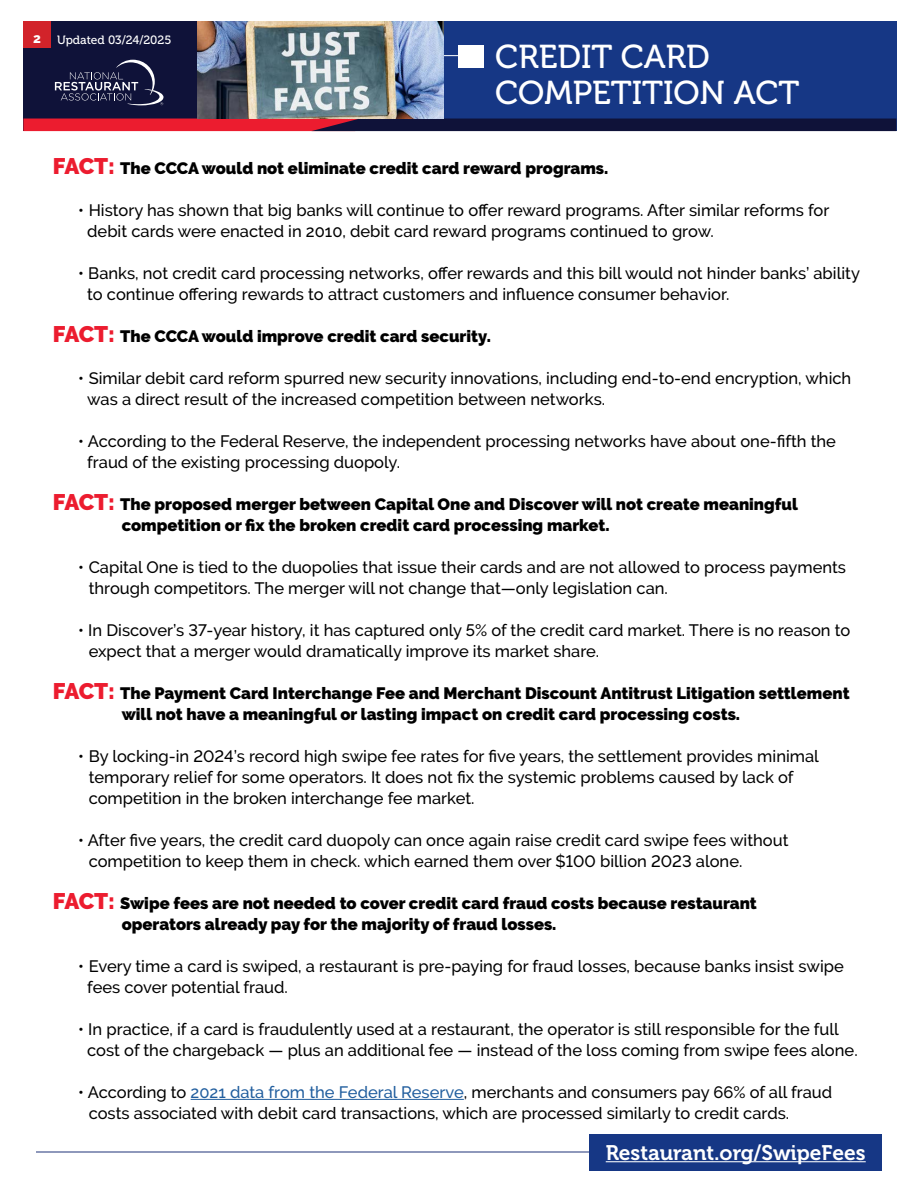
<style>
.page{position:relative;width:918px;height:1188px;background:#fff}
.page>*{position:absolute;margin:0;border:0;box-sizing:border-box;transform-origin:0 0}
.t1{font:33px/36px "Museo 500";color:#fff}
.t2{font:21px "Museo 700";color:#fff}
.t3{font:500 16.5px/21px "Raleway";color:#000}
.t4{font:900 16.5px/21px "Raleway";color:#000}
.t5{font:800 13.5px "Raleway";color:#fff}
.t6{font:12px "Museo 500";color:#fff}
.s1{font-size:22.5px;color:#ec1c2f}
.s2{color:#215e9e}
</style>
<div class="page">
<div style="left:23px;top:22px;width:234px;height:109px;background:#0f1239"></div>
<div style="left:442px;top:22px;width:454px;height:109px;background:#163785"></div>
<svg style="left:23px;top:119px;width:873px;height:12px;background:#5d1535"></svg>
<svg style="left:55px;top:60px;width:108px;height:45px"></svg>
<div style="left:23px;top:22px;width:28px;height:26px;background:#d2232a"></div>
<div style="left:458px;top:45px;width:26px;height:23px;background:#fff"></div>
<hr style="left:398px;top:55px;width:74px;height:1px;background:#fff">
<img style="left:197px;top:22px;width:247px;height:97px">
<hr style="left:191px;top:1099px;width:273px;height:1px;background:#215e9e">
<hr style="left:36px;top:1152px;width:846px;height:1px;background:#1e3278">
<div style="left:590px;top:1134px;width:292px;height:37px;background:#163785"></div>
<hr style="left:606px;top:1161px;width:260px;height:1px;background:#fff">
<p class="t5" style="left:33px;top:31px;width:9px">2</p>
<p class="t6" style="left:57px;top:33px;width:116px">Updated 03/24/2025</p>
<h1 class="t1" style="left:495px;top:39px;width:306px">CREDIT CARD<br>COMPETITION ACT</h1>
<p class="t4" style="left:53px;top:158px;width:557px"><span class="s1">FACT:</span> The CCCA would not eliminate credit card reward programs.</p>
<p class="t3" style="left:87px;top:200px;width:744px;text-indent:-9px">• History has shown that big banks will continue to offer reward programs. After similar reforms for debit cards were enacted in 2010, debit card reward programs continued to grow.</p>
<p class="t3" style="left:87px;top:263px;width:774px;text-indent:-9px">• Banks, not credit card processing networks, offer rewards and this bill would not hinder banks’ ability to continue offering rewards to attract customers and influence consumer behavior.</p>
<p class="t4" style="left:53px;top:326px;width:440px"><span class="s1">FACT:</span> The CCCA would improve credit card security.</p>
<p class="t3" style="left:87px;top:368px;width:766px;text-indent:-9px">• Similar debit card reform spurred new security innovations, including end-to-end encryption, which was a direct result of the increased competition between networks.</p>
<p class="t3" style="left:87px;top:431px;width:750px;text-indent:-9px">• According to the Federal Reserve, the independent processing networks have about one-fifth the fraud of the existing processing duopoly.</p>
<p class="t4" style="left:122px;top:494px;width:678px;text-indent:-69px"><span class="s1">FACT:</span> The proposed merger between Capital One and Discover will not create meaningful competition or fix the broken credit card processing market.</p>
<p class="t3" style="left:89px;top:557px;width:759px;text-indent:-10px">• Capital One is tied to the duopolies that issue their cards and are not allowed to process payments through competitors. The merger will not change that—only legislation can.</p>
<p class="t3" style="left:89px;top:620px;width:763px;text-indent:-10px">• In Discover’s 37-year history, it has captured only 5% of the credit card market. There is no reason to expect that a merger would dramatically improve its market share.</p>
<p class="t4" style="left:122px;top:683px;width:729px;text-indent:-69px"><span class="s1">FACT:</span> The Payment Card Interchange Fee and Merchant Discount Antitrust Litigation settlement will not have a meaningful or lasting impact on credit card processing costs.</p>
<p class="t3" style="left:89px;top:746px;width:732px;text-indent:-10px">• By locking-in 2024’s record high swipe fee rates for five years, the settlement provides minimal temporary relief for some operators. It does not fix the systemic problems caused by lack of competition in the broken interchange fee market.</p>
<p class="t3" style="left:89px;top:830px;width:701px;text-indent:-10px">• After five years, the credit card duopoly can once again raise credit card swipe fees without competition to keep them in check. which earned them over $100 billion 2023 alone.</p>
<p class="t4" style="left:122px;top:893px;width:637px;text-indent:-69px"><span class="s1">FACT:</span> Swipe fees are not needed to cover credit card fraud costs because restaurant operators already pay for the majority of fraud losses.</p>
<p class="t3" style="left:87px;top:956px;width:758px;text-indent:-9px">• Every time a card is swiped, a restaurant is pre-paying for fraud losses, because banks insist swipe fees cover potential fraud.</p>
<p class="t3" style="left:87px;top:1019px;width:772px;text-indent:-9px">• In practice, if a card is fraudulently used at a restaurant, the operator is still responsible for the full cost of the chargeback — plus an additional fee — instead of the loss coming from swipe fees alone.</p>
<p class="t3" style="left:89px;top:1082px;width:745px;text-indent:-10px">• According to <span class="s2">2021 data from the Federal Reserve</span>, merchants and consumers pay 66% of all fraud costs associated with debit card transactions, which are processed similarly to credit cards.</p>
<p class="t2" style="left:606px;top:1141px;width:261px">Restaurant.org/SwipeFees</p>
</div>
